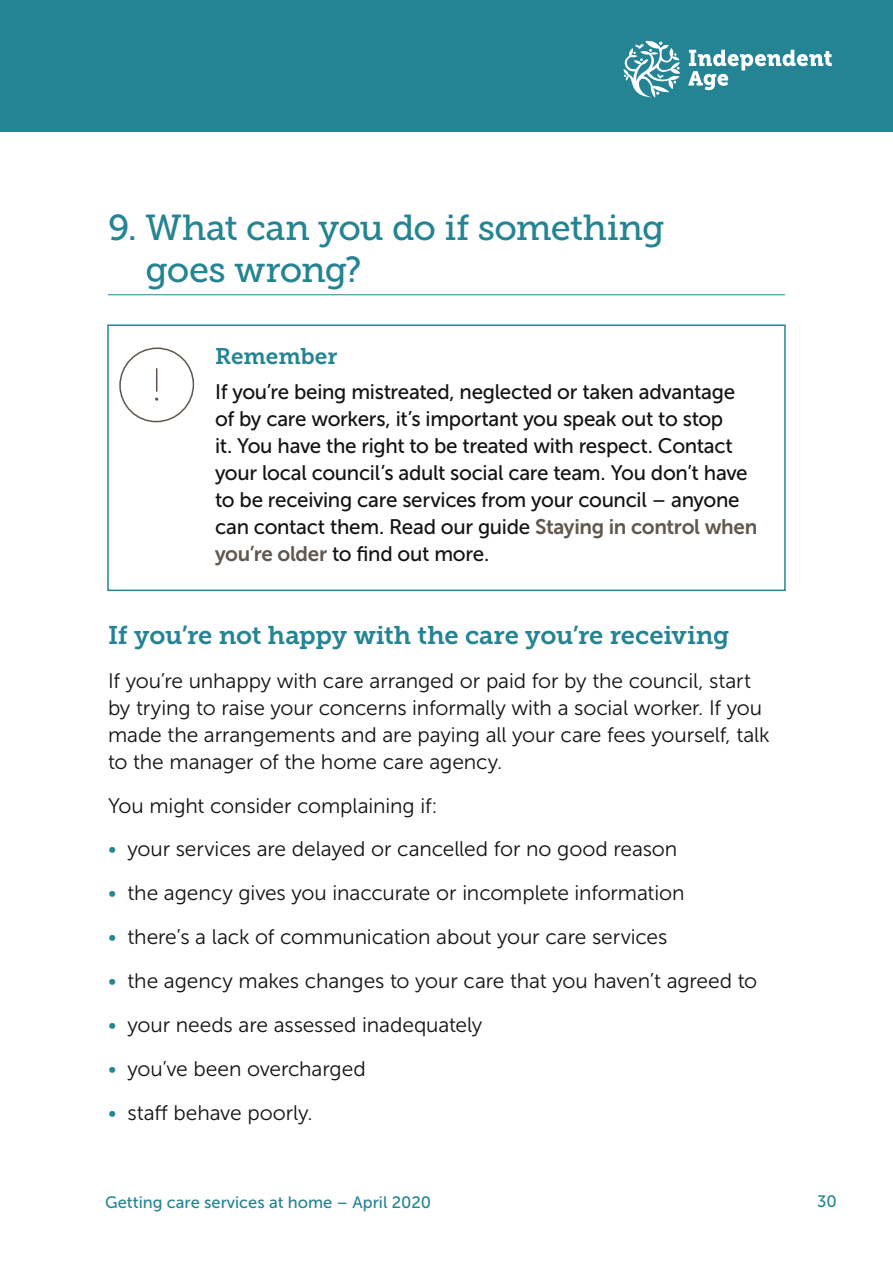
<style>
.page{position:relative;width:893px;height:1263px;background:#fff}
.page>*{position:absolute;margin:0;border:0;box-sizing:border-box;transform-origin:0 0}
.Heading_2{font:36px/42px "Museo Slab 500";letter-spacing:-.02em;color:#248493}
.Heading_3{font:25.5px "Museo Slab 700";letter-spacing:-.005em;color:#248493}
.Pull_out_heading{font:22.5px "Museo Slab 700";color:#248493}
.Body_14pt{font:21px/26.8px "Museo Sans 300";letter-spacing:-.005em;color:#131313}
.Pull_out_box_text{font:21px/26.8px "Museo Sans 500";letter-spacing:-.015em;color:#131313}
.t1{font:16.5px "Museo Sans 500";color:#248493}
.s1{font-family:"Museo Sans 700";color:#61574e}
.s2{color:#248493}
</style>
<div class="page">
<div style="left:0;top:0;width:893px;height:132px;background:#248493"></div>
<svg style="left:623px;top:41px;width:57px;height:57px"></svg>
<svg style="left:688px;top:50px;width:144px;height:40px"></svg>
<hr style="left:108px;top:294px;width:677px;height:1px;background:#248493">
<div style="left:107px;top:324px;width:679px;height:267px;border:2px solid #248493"></div>
<svg style="left:119px;top:347px;width:75px;height:76px"></svg>
<h2 class="Heading_2" style="left:145px;top:206px;width:521px;text-indent:-37px">9. What can you do if something goes wrong?</h2>
<h3 class="Pull_out_heading" style="left:215px;top:344px;width:124px">Remember</h3>
<p class="Pull_out_box_text" style="left:215px;top:379px;width:544px">If you’re being mistreated, neglected or taken advantage of by care workers, it’s important you speak out to stop<br>it. You have the right to be treated with respect. Contact your local council’s adult social care team. You don’t have to be receiving care services from your council – anyone can contact them. Read our guide <span class="s1">Staying in control when you’re older</span> to find out more.</p>
<h3 class="Heading_3" style="left:108px;top:621px;width:623px">If you’re not happy with the care you’re receiving</h3>
<p class="Body_14pt" style="left:108px;top:668px;width:663px">If you’re unhappy with care arranged or paid for by the council, start by trying to raise your concerns informally with a social worker. If you made the arrangements and are paying all your care fees yourself, talk to the manager of the home care agency.</p>
<p class="Body_14pt" style="left:108px;top:792px;width:331px">You might consider complaining if:</p>
<p class="Body_14pt" style="left:108px;top:836px;width:571px"><span class="s2">•</span> your services are delayed or cancelled for no good reason</p>
<p class="Body_14pt" style="left:108px;top:880px;width:578px"><span class="s2">•</span> the agency gives you inaccurate or incomplete information</p>
<p class="Body_14pt" style="left:108px;top:924px;width:561px"><span class="s2">•</span> there’s a lack of communication about your care services</p>
<p class="Body_14pt" style="left:108px;top:967px;width:651px"><span class="s2">•</span> the agency makes changes to your care that you haven’t agreed to</p>
<p class="Body_14pt" style="left:108px;top:1011px;width:376px"><span class="s2">•</span> your needs are assessed inadequately</p>
<p class="Body_14pt" style="left:108px;top:1055px;width:259px"><span class="s2">•</span> you’ve been overcharged</p>
<p class="Body_14pt" style="left:108px;top:1099px;width:206px"><span class="s2">•</span> staff behave poorly.</p>
<p class="t1" style="left:105px;top:1194px;width:327px">Getting care services at home – April 2020</p>
<p class="t1" style="left:817px;top:1192px;width:21px">30</p>
</div>
